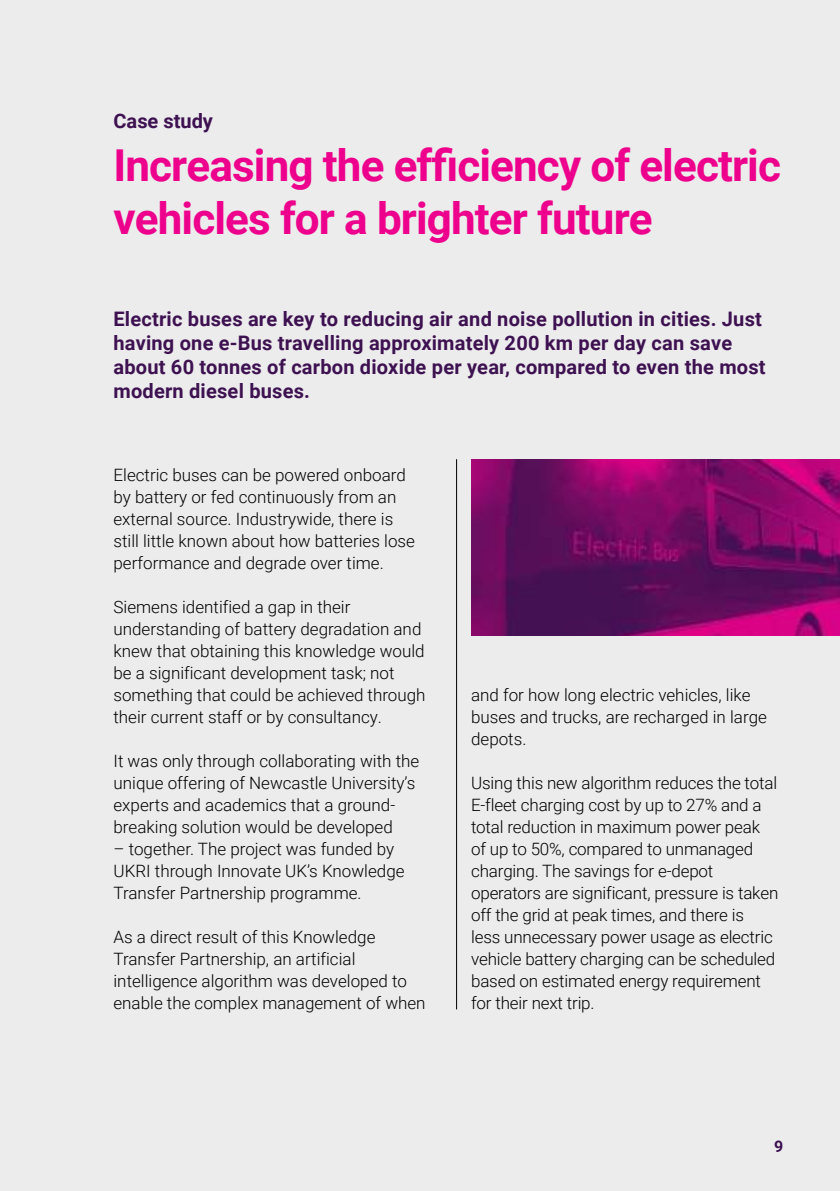
<style>
.page{position:relative;width:840px;height:1191px;background:#fff}
.page>*{position:absolute;margin:0;border:0;box-sizing:border-box;transform-origin:0 0}
.t1{font:700 44px/52.8px "Roboto";letter-spacing:-.02em;color:#ec008c}
.t2{font:700 20px/24px "Roboto";letter-spacing:.01em;color:#3e1151}
.t3{font:300 17px/22px "Roboto";color:#000}
.t4{font:700 16px "Roboto";color:#3e1151}
</style>
<div class="page">
<div style="left:0;top:0;width:839px;height:1191px;background:#ececed"></div>
<img style="left:471px;top:459px;width:368px;height:176px">
<hr style="left:456px;top:459px;width:1px;height:550px;background:#000">
<p class="t2" style="left:113px;top:110px;width:101px">Case study</p>
<h1 class="t1" style="left:113px;top:137px;width:668px">Increasing the efficiency of electric vehicles for a brighter future</h1>
<p class="t2" style="left:113px;top:308px;width:653px">Electric buses are key to reducing air and noise pollution in cities. Just having one e-Bus travelling approximately 200 km per day can save about 60 tonnes of carbon dioxide per year, compared to even the most modern diesel buses.</p>
<p class="t3" style="left:113px;top:465px;width:303px">Electric buses can be powered onboard by battery or fed continuously from an external source. Industrywide, there is still little known about how batteries lose performance and degrade over time.</p>
<p class="t3" style="left:113px;top:597px;width:313px">Siemens identified a gap in their understanding of battery degradation and knew that obtaining this knowledge would be a significant development task; not something that could be achieved through their current staff or by consultancy.</p>
<p class="t3" style="left:113px;top:751px;width:307px">It was only through collaborating with the unique offering of Newcastle University’s experts and academics that a ground&shy;breaking solution would be developed</p>
<p class="t3" style="left:113px;top:839px;width:292px">– together. The project was funded by<br>UKRI through Innovate UK’s Knowledge<br>Transfer Partnership programme.</p>
<p class="t3" style="left:113px;top:927px;width:313px">As a direct result of this Knowledge Transfer Partnership, an artificial intelligence algorithm was developed to enable the complex management of when</p>
<p class="t3" style="left:471px;top:685px;width:297px">and for how long electric vehicles, like buses and trucks, are recharged in large depots.</p>
<p class="t3" style="left:471px;top:773px;width:309px">Using this new algorithm reduces the total E-fleet charging cost by up to 27% and a total reduction in maximum power peak of up to 50%, compared to unmanaged charging. The savings for e-depot operators are significant, pressure is taken off the grid at peak times, and there is<br>less unnecessary power usage as electric vehicle battery charging can be scheduled based on estimated energy requirement for their next trip.</p>
<p class="t4" style="left:773px;top:1139px;width:11px">9</p>
</div>
